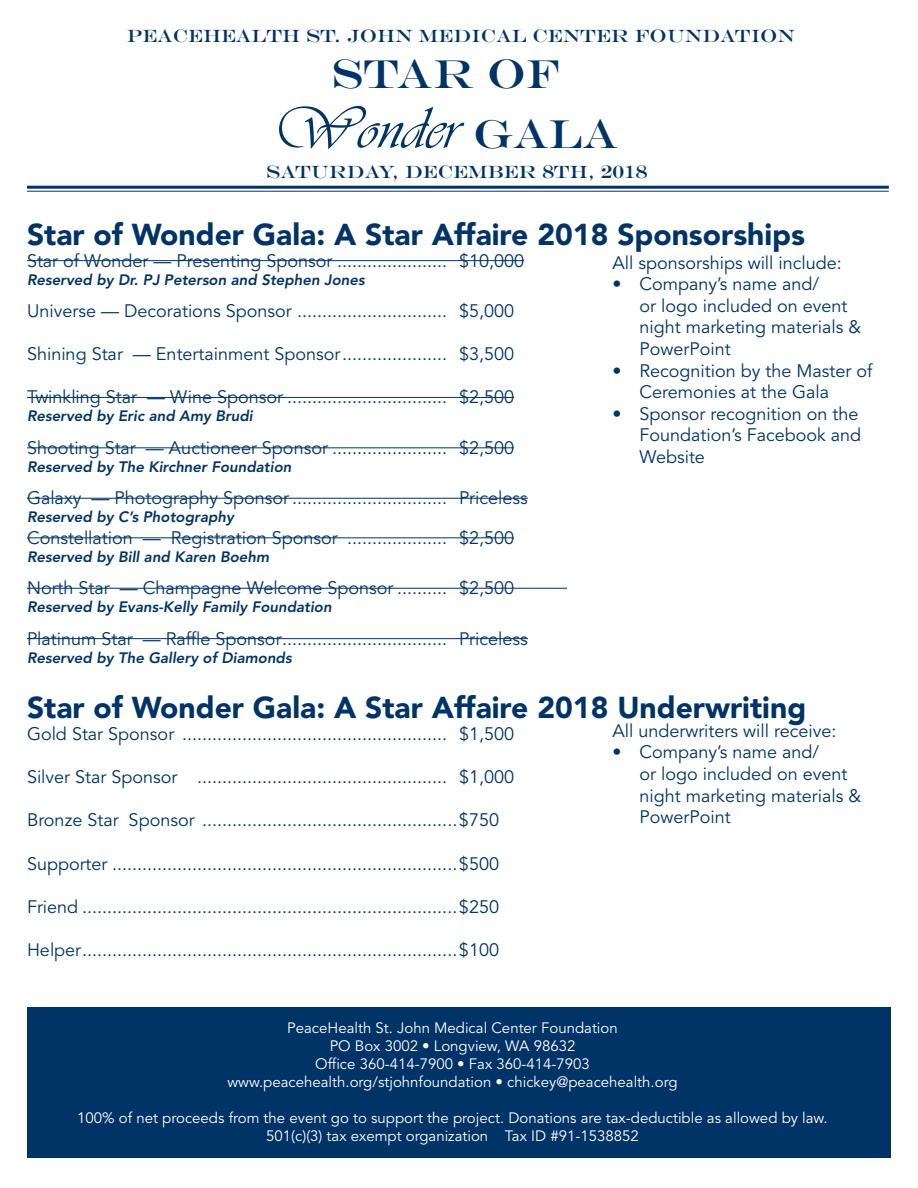
<style>
.page{position:relative;width:918px;height:1188px;background:#fff}
.page>*{position:absolute;margin:0;border:0;box-sizing:border-box;transform-origin:0 0}
.t1{font:61.5px "Vivaldii";color:#036}
.t2{font:40.95px "Engravers";color:#036}
.t3{font:900 30px "Avenir";color:#036}
.t4{font:18px/21.6px "Avenir";color:#036}
.t5{font:18px "Engravers";color:#036}
.t6{font:15px/18px "Avenir";color:#fff;text-align:center}
.t7{font:italic 800 15px "Avenir";color:#036}
.s1{font-family:"Engravers";font-size:40.95px}
</style>
<div class="page">
<div style="left:27px;top:1008px;width:864px;height:150px;background:#036"></div>
<hr style="left:27px;top:186px;width:862px;height:3px;background:#036">
<hr style="left:27px;top:191px;width:862px;height:1px;background:#036">
<hr style="left:27px;top:260px;width:497px;height:1px;background:#036">
<hr style="left:27px;top:397px;width:487px;height:1px;background:#036">
<hr style="left:27px;top:447px;width:487px;height:1px;background:#036">
<hr style="left:27px;top:498px;width:501px;height:1px;background:#036">
<hr style="left:27px;top:537px;width:487px;height:1px;background:#036">
<hr style="left:27px;top:588px;width:540px;height:1px;background:#036">
<hr style="left:27px;top:638px;width:501px;height:1px;background:#036">
<p class="t5" style="left:127px;top:25px;width:670px">PEACEHEALTH ST. JOHN MEDICAL CENTER FOUNDATION</p>
<h2 class="t2" style="left:331px;top:50px;width:230px">STAR OF</h2>
<h1 class="t1" style="left:273px;top:92px;width:347px">Wonder <span class="s1">GALA</span></h1>
<p class="t5" style="left:266px;top:161px;width:383px">SATURDAY, DECEMBER 8TH, 2018</p>
<p class="t3" style="left:27px;top:216px;width:780px">Star of Wonder Gala: A Star Affaire 2018 Sponsorships</p>
<p class="t4" style="left:27px;top:250px;width:499px">Star of Wonder — Presenting Sponsor ...................... $10,000</p>
<p class="t7" style="left:27px;top:271px;width:339px">Reserved by Dr. PJ Peterson and Stephen Jones</p>
<p class="t4" style="left:27px;top:301px;width:489px">Universe — Decorations Sponsor .............................. $5,000</p>
<p class="t4" style="left:27px;top:344px;width:489px">Shining Star — Entertainment Sponsor..................... $3,500</p>
<p class="t4" style="left:27px;top:387px;width:489px">Twinkling Star — Wine Sponsor ................................ $2,500</p>
<p class="t7" style="left:27px;top:407px;width:227px">Reserved by Eric and Amy Brudi</p>
<p class="t4" style="left:27px;top:437px;width:489px">Shooting Star — Auctioneer Sponsor ....................... $2,500</p>
<p class="t7" style="left:27px;top:458px;width:266px">Reserved by The Kirchner Foundation</p>
<p class="t4" style="left:27px;top:488px;width:502px">Galaxy — Photography Sponsor ............................... Priceless</p>
<p class="t7" style="left:27px;top:508px;width:208px">Reserved by C’s Photography</p>
<p class="t4" style="left:27px;top:527px;width:489px">Constellation — Registration Sponsor .................... $2,500</p>
<p class="t7" style="left:27px;top:548px;width:244px">Reserved by Bill and Karen Boehm</p>
<p class="t4" style="left:27px;top:578px;width:489px">North Star — Champagne Welcome Sponsor .......... $2,500</p>
<p class="t7" style="left:27px;top:598px;width:306px">Reserved by Evans-Kelly Family Foundation</p>
<p class="t4" style="left:27px;top:628px;width:502px">Platinum Star — Raffle Sponsor................................. Priceless</p>
<p class="t7" style="left:27px;top:649px;width:266px">Reserved by The Gallery of Diamonds</p>
<p class="t3" style="left:27px;top:690px;width:781px">Star of Wonder Gala: A Star Affaire 2018 Underwriting</p>
<p class="t4" style="left:27px;top:724px;width:489px">Gold Star Sponsor ..................................................... $1,500</p>
<p class="t4" style="left:27px;top:767px;width:489px">Silver Star Sponsor .................................................. $1,000</p>
<p class="t4" style="left:27px;top:810px;width:474px">Bronze Star Sponsor ...................................................$750</p>
<p class="t4" style="left:27px;top:853px;width:474px">Supporter .....................................................................$500</p>
<p class="t4" style="left:27px;top:896px;width:474px">Friend ...........................................................................$250</p>
<p class="t4" style="left:27px;top:940px;width:474px">Helper...........................................................................$100</p>
<p class="t4" style="left:612px;top:252px;width:231px">All sponsorships will include:</p>
<p class="t4" style="left:639px;top:274px;width:223px;text-indent:-27px">• Company’s name and/<br>or logo included on event night marketing materials &amp;<br>PowerPoint</p>
<p class="t4" style="left:639px;top:360px;width:235px;text-indent:-27px">• Recognition by the Master of<br>Ceremonies at the Gala</p>
<p class="t4" style="left:639px;top:403px;width:223px;text-indent:-27px">• Sponsor recognition on the<br>Foundation’s Facebook and<br>Website</p>
<p class="t4" style="left:612px;top:720px;width:226px">All underwriters will receive:</p>
<p class="t4" style="left:639px;top:742px;width:223px;text-indent:-27px">• Company’s name and/<br>or logo included on event night marketing materials &amp;<br>PowerPoint</p>
<p class="t6" style="left:227px;top:1019px;width:452px">PeaceHealth St. John Medical Center Foundation<br>PO Box 3002 • Longview, WA 98632<br>Office 360-414-7900 • Fax 360-414-7903 www.peacehealth.org/stjohnfoundation • chickey@peacehealth.org</p>
<p class="t6" style="left:77px;top:1109px;width:752px">100% of net proceeds from the event go to support the project. Donations are tax-deductible as allowed by law.<br>501(c)(3) tax exempt organization Tax ID #91-1538852</p>
</div>
